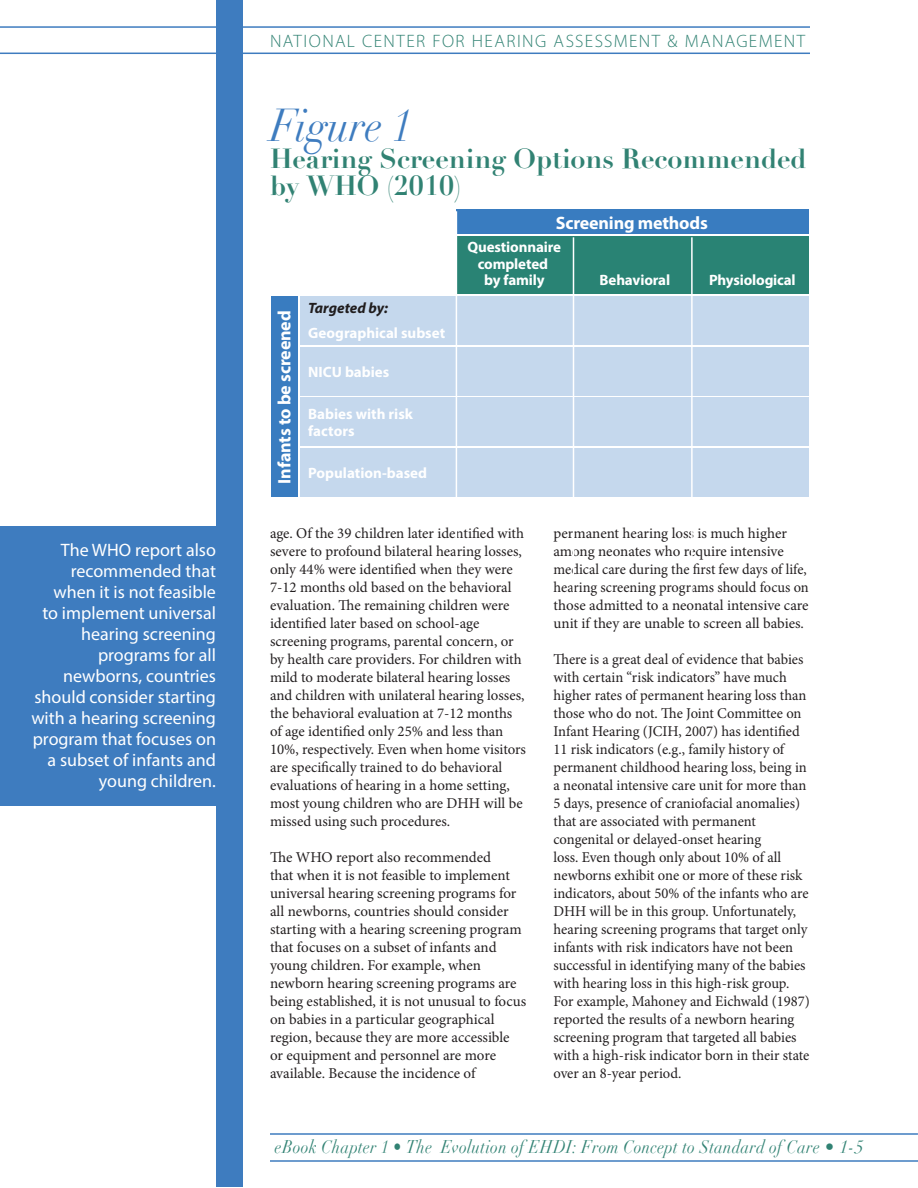
<style>
.page{position:relative;width:918px;height:1188px;background:#fff}
.page>*{position:absolute;margin:0;border:0;box-sizing:border-box;transform-origin:0 0}
.Table___heading{font:italic 45px "Didot";color:#3e7cbf;scale:.9 1}
.Table_Title_Heading{font:700 27px/27px "Didot";color:#318273}
.Pull-Out_Text{font:18px/21px "Myriad Pro";color:#fff;text-align:right}
.t1{font:italic 18px "Didot";letter-spacing:.02em;color:#318273;scale:.87 1}
.t2{font:300 18px "Myriad Pro";letter-spacing:.075em;color:#318273}
.t3{font:700 18px "Myriad Pro";letter-spacing:-.01em;color:#fff}
.Body_text{font:15px/18px "Minion Pro";color:#231f20}
.t4{font:700 15px/16.5px "Myriad Pro";color:#fff}
.s1{font-style:italic;color:#201d1e}
</style>
<div class="page">
<hr style="left:270px;top:1133px;width:648px;height:2px;background:#3e7cbf">
<hr style="left:270px;top:1160px;width:648px;height:2px;background:#3e7cbf">
<hr style="left:0;top:26px;width:810px;height:2px;background:#3e7cbf">
<hr style="left:0;top:53px;width:810px;height:1px;background:#3e7cbf">
<div style="left:216px;top:0;width:27px;height:1186px;background:#3e7cbf"></div>
<div style="left:0;top:527px;width:223px;height:279px;background:#3e7cbf"></div>
<div style="left:456px;top:210px;width:353px;height:24px;background:#397cc0"></div>
<div style="left:456px;top:236px;width:353px;height:58px;background:#298374"></div>
<div style="left:300px;top:297px;width:508px;height:48px;background:#c5d8ed"></div>
<div style="left:300px;top:347px;width:508px;height:49px;background:#c5d8ed"></div>
<div style="left:300px;top:398px;width:508px;height:48px;background:#c5d8ed"></div>
<div style="left:300px;top:448px;width:508px;height:49px;background:#c5d8ed"></div>
<hr style="left:456px;top:211px;width:1px;height:387px;background:#fff">
<hr style="left:573px;top:237px;width:1px;height:360px;background:#fff">
<hr style="left:691px;top:237px;width:2px;height:360px;background:#fff">
<div style="left:271px;top:297px;width:26px;height:200px;background:#397cc0"></div>
<p class="Pull-Out_Text" style="left:31px;top:539px;width:186px">The WHO report also recommended that when it is not feasible<br>to implement universal hearing screening programs for all newborns, countries should consider starting with a hearing screening program that focuses on a subset of infants and young children.</p>
<p class="t2" style="left:270px;top:31px;width:537px">NATIONAL CENTER FOR HEARING ASSESSMENT &amp; MANAGEMENT</p>
<p class="Table___heading" style="left:270px;top:98px;width:159px">Figure 1</p>
<p class="Table_Title_Heading" style="left:270px;top:146px;width:538px">Hearing Screening Options Recommended by WHO (2010)</p>
<p class="t3" style="left:556px;top:211px;width:154px">Screening methods</p>
<p class="t3" style="left:273px;top:484px;width:175px;rotate:-90deg">Infants to be screened</p>
<p class="t4" style="left:308px;top:294px;width:139px;line-height:25.5px"><span class="s1">Targeted by:<br></span>Geographical subset</p>
<p class="t4" style="left:308px;top:363px;width:83px">NICU babies</p>
<p class="t4" style="left:308px;top:405px;width:106px">Babies with risk factors</p>
<p class="t4" style="left:308px;top:464px;width:120px">Population-based</p>
<p class="t4" style="left:468px;top:238px;width:95px;text-align:center">Questionnaire completed<br>by family</p>
<p class="t4" style="left:600px;top:271px;width:72px">Behavioral</p>
<p class="t4" style="left:709px;top:271px;width:88px">Physiological</p>
<p class="Body_text" style="left:270px;top:524px;width:258px">age. Of the 39 children later identified with severe to profound bilateral hearing losses, only 44% were identified when they were 7-12 months old based on the behavioral evaluation. The remaining children were identified later based on school-age screening programs, parental concern, or by health care providers. For children with mild to moderate bilateral hearing losses and children with unilateral hearing losses, the behavioral evaluation at 7-12 months of age identified only 25% and less than 10%, respectively. Even when home visitors are specifically trained to do behavioral evaluations of hearing in a home setting, most young children who are DHH will be missed using such procedures.</p>
<p class="Body_text" style="left:270px;top:848px;width:258px">The WHO report also recommended<br>that when it is not feasible to implement universal hearing screening programs for all newborns, countries should consider starting with a hearing screening program that focuses on a subset of infants and young children. For example, when newborn hearing screening programs are being established, it is not unusual to focus on babies in a particular geographical region, because they are more accessible or equipment and personnel are more available. Because the incidence of</p>
<p class="Body_text" style="left:554px;top:524px;width:257px">permanent hearing loss is much higher among neonates who require intensive medical care during the first few days of life, hearing screening programs should focus on those admitted to a neonatal intensive care unit if they are unable to screen all babies.</p>
<p class="Body_text" style="left:554px;top:650px;width:258px">There is a great deal of evidence that babies with certain “risk indicators” have much higher rates of permanent hearing loss than those who do not. The Joint Committee on Infant Hearing (JCIH, 2007) has identified 11 risk indicators (e.g., family history of permanent childhood hearing loss, being in a neonatal intensive care unit for more than 5 days, presence of craniofacial anomalies) that are associated with permanent congenital or delayed-onset hearing<br>loss. Even though only about 10% of all newborns exhibit one or more of these risk indicators, about 50% of the infants who are DHH will be in this group. Unfortunately, hearing screening programs that target only infants with risk indicators have not been successful in identifying many of the babies with hearing loss in this high-risk group.<br>For example, Mahoney and Eichwald (1987) reported the results of a newborn hearing screening program that targeted all babies with a high-risk indicator born in their state over an 8-year period.</p>
<p class="t1" style="left:275px;top:1136px;width:679px">eBook Chapter 1 • The Evolution of EHDI: From Concept to Standard of Care • 1-5</p>
</div>
